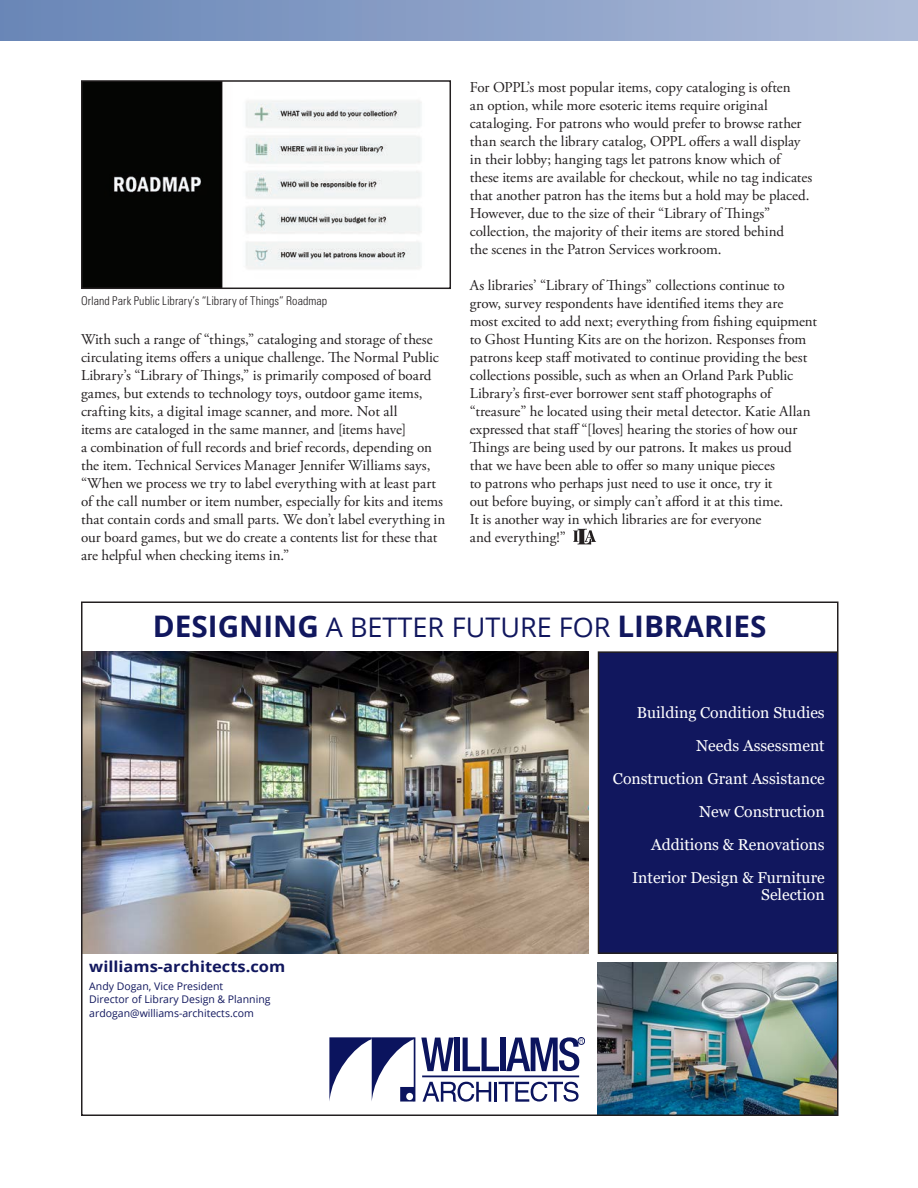
<style>
.page{position:relative;width:918px;height:1188px;background:#fff}
.page>*{position:absolute;margin:0;border:0;box-sizing:border-box;transform-origin:0 0}
.t1{font:700 29.7px "Open Sans";color:#11175e}
.t2{font:15.75px/33px "Georgia";color:#fff;text-align:right}
.Body{font:15px/18px "Adobe Garamond Pro";letter-spacing:-.005em;color:#231f20}
.t3{font:700 15px "Open Sans";color:#11175e;scale:1.1 1}
.t4{font:300 condensed 12px "Univers LT Std";letter-spacing:.005em;color:#231f20}
.t5{font:10.5px/13.5px "Open Sans";color:#11175e}
.t6{font:300 6px "Helvetica LT Std";color:#0b145e;scale:.95 1}
.s1{font-weight:400;font-size:27px}
</style>
<div class="page">
<div style="left:0;top:0;width:918px;height:40px;background:linear-gradient(to right,#6885b7,#aebbd8)"></div>
<svg style="left:573px;top:529px;width:23px;height:16px"></svg>
<img style="left:84px;top:83px;width:338px;height:203px">
<div style="left:81px;top:80px;width:370px;height:209px;border:2px solid #231f20"></div>
<img style="left:84px;top:651px;width:505px;height:302px">
<div style="left:598px;top:651px;width:237px;height:303px;background:#11175e"></div>
<img style="left:598px;top:963px;width:237px;height:150px">
<div style="left:578px;top:1037px;width:7px;height:8px;border:1px solid #0b145e;border-radius:50%"></div>
<hr style="left:414px;top:1037px;width:1px;height:65px;background:#0b145e">
<svg style="left:421px;top:1038px;width:33px;height:33px"></svg>
<div style="left:455px;top:1038px;width:5px;height:33px;background:#0b145e"></div>
<svg style="left:463px;top:1038px;width:36px;height:33px"></svg>
<div style="left:500px;top:1038px;width:5px;height:33px;background:#0b145e"></div>
<svg style="left:506px;top:1037px;width:73px;height:34px"></svg>
<hr style="left:422px;top:1076px;width:157px;height:1px;background:#0b145e">
<svg style="left:329px;top:1037px;width:85px;height:65px"></svg>
<svg style="left:423px;top:1082px;width:68px;height:20px"></svg>
<hr style="left:494px;top:1082px;width:3px;height:20px;background:#0b145e">
<svg style="left:499px;top:1082px;width:80px;height:20px"></svg>
<p class="t4" style="left:81px;top:294px;width:248px">Orland Park Public Library’s “Library of Things” Roadmap</p>
<p class="Body" style="left:81px;top:331px;width:366px">With such a range of “things,” cataloging and storage of these circulating items offers a unique challenge. The Normal Public Library’s “Library of Things,” is primarily composed of board games, but extends to technology toys, outdoor game items, crafting kits, a digital image scanner, and more. Not all<br>items are cataloged in the same manner, and [items have]<br>a combination of full records and brief records, depending on the item. Technical Services Manager Jennifer Williams says, “When we process we try to label everything with at least part of the call number or item number, especially for kits and items that contain cords and small parts. We don’t label everything in our board games, but we do create a contents list for these that are helpful when checking items in.”</p>
<p class="Body" style="left:470px;top:79px;width:344px">For OPPL’s most popular items, copy cataloging is often<br>an option, while more esoteric items require original cataloging. For patrons who would prefer to browse rather than search the library catalog, OPPL offers a wall display in their lobby; hanging tags let patrons know which of these items are available for checkout, while no tag indicates that another patron has the items but a hold may be placed.<br>However, due to the size of their “Library of Things” collection, the majority of their items are stored behind<br>the scenes in the Patron Services workroom.</p>
<p class="Body" style="left:470px;top:277px;width:349px">As libraries’ “Library of Things” collections continue to grow, survey respondents have identified items they are<br>most excited to add next; everything from fishing equipment to Ghost Hunting Kits are on the horizon. Responses from patrons keep staff motivated to continue providing the best collections possible, such as when an Orland Park Public Library’s first-ever borrower sent staff photographs of “treasure” he located using their metal detector. Katie Allan expressed that staff “[loves] hearing the stories of how our Things are being used by our patrons. It makes us proud that we have been able to offer so many unique pieces<br>to patrons who perhaps just need to use it once, try it<br>out before buying, or simply can’t afford it at this time.<br>It is another way in which libraries are for everyone<br>and everything!”</p>
<p class="t1" style="left:153px;top:605px;width:615px">DESIGNING <span class="s1">A BETTER FUTURE FOR</span> LIBRARIES</p>
<p class="t3" style="left:89px;top:956px;width:180px">williams-architects.com</p>
<p class="t5" style="left:89px;top:979px;width:183px">Andy Dogan, Vice President<br>Director of Library Design &amp; Planning ardogan@williams-architects.com</p>
<p class="t2" style="left:613px;top:697px;width:213px">Building Condition Studies<br>Needs Assessment<br>Construction Grant Assistance<br>New Construction<br>Additions &amp; Renovations<br>Interior Design &amp; Furniture</p>
<p class="t2" style="left:761px;top:878px;width:65px">Selection</p>
<p class="t6" style="left:580px;top:1037px;width:6px">R</p>
</div>
